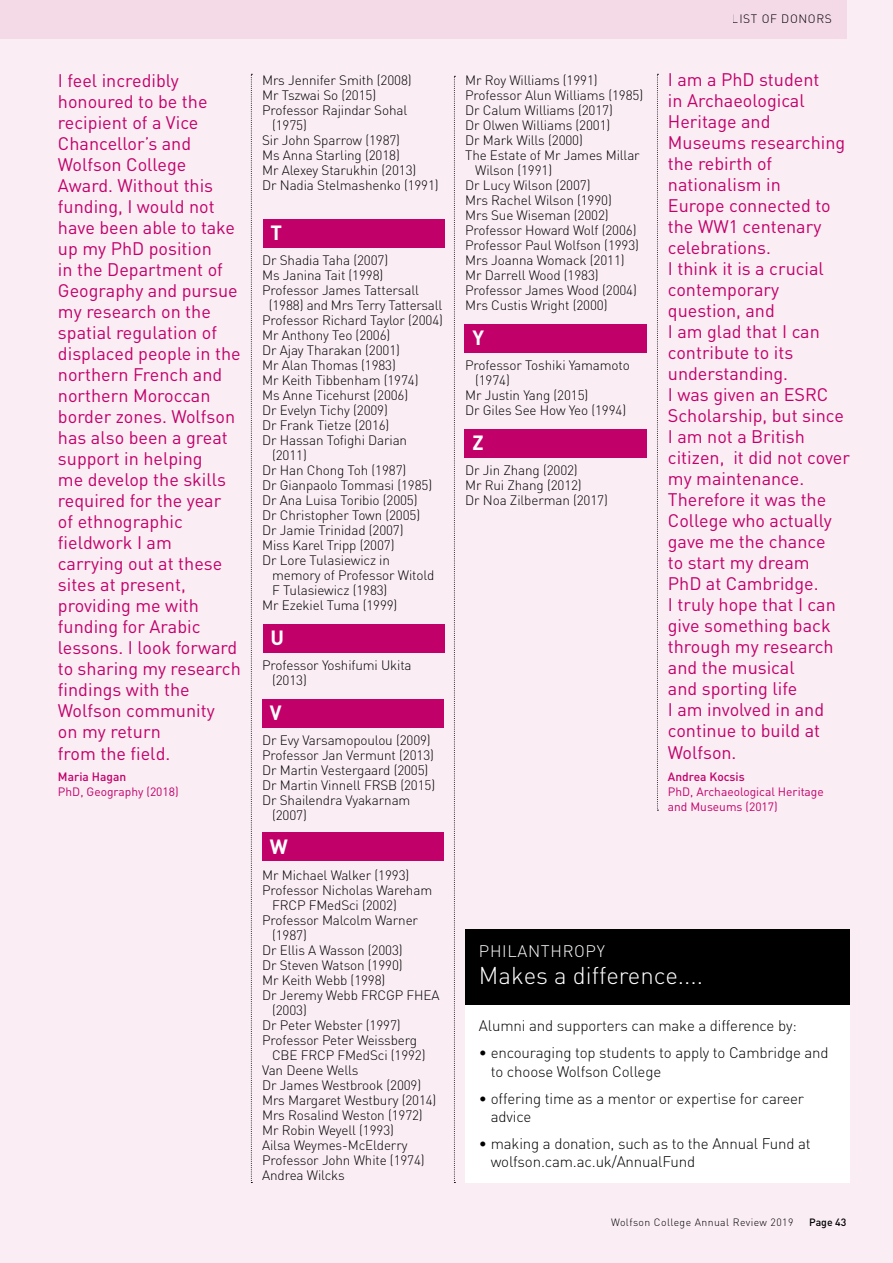
<style>
.page{position:relative;width:893px;height:1263px;background:#faedf4}
.page>*{position:absolute;margin:0;border:0;box-sizing:border-box;transform-origin:0 0}
.t1{font:300 24px "DINCE";color:#fff}
.t2{font:700 20.4px "DINCE";color:#fff}
.t3{font:18px/21px "DINCE";color:#c2006a}
.t4{font:300 16.5px "DINCE";letter-spacing:.04em;color:#fff}
.t5{font:300 15.15px/18.5px "DINCE";letter-spacing:-.01em;color:#000}
.t6{font:300 13.5px/15px "DINCE";letter-spacing:-.01em;color:#000}
.t7{font:12px/15px "DINCE";color:#c2006a}
.t8{font:500 12px "DINCE";color:#c2006a}
.t9{font:300 12px "DINCE";letter-spacing:.05em;color:#000}
.t10{font:300 10.5px "DINCE";letter-spacing:.04em;color:#000}
.t11{font:500 10.5px "DINCE";color:#000}
</style>
<div class="page">
<div style="left:0;top:0;width:846px;height:38px;background:#f4d9e7"></div>
<hr style="left:0;top:0;width:1px;height:38px;background:#f9eaf2">
<svg style="left:251px;top:74px;width:1px;height:1109px"></svg>
<svg style="left:454px;top:76px;width:1px;height:1107px"></svg>
<svg style="left:657px;top:74px;width:1px;height:737px"></svg>
<div style="left:465px;top:429px;width:182px;height:29px;background:#c2006a"></div>
<div style="left:465px;top:324px;width:182px;height:29px;background:#c2006a"></div>
<div style="left:465px;top:929px;width:384px;height:76px;background:#000"></div>
<div style="left:465px;top:1005px;width:384px;height:178px;background:#fff"></div>
<div style="left:263px;top:219px;width:182px;height:28px;background:#c2006a"></div>
<div style="left:263px;top:624px;width:182px;height:29px;background:#c2006a"></div>
<div style="left:262px;top:699px;width:182px;height:28px;background:#c2006a"></div>
<div style="left:262px;top:832px;width:182px;height:29px;background:#c2006a"></div>
<p class="t3" style="left:58px;top:69px;width:184px">I feel incredibly honoured to be the recipient of a Vice<br>Chancellor’s and<br>Wolfson College<br>Award. Without this funding, I would not have been able to take up my PhD position<br>in the Department of<br>Geography and pursue my research on the spatial regulation of displaced people in the northern French and northern Moroccan border zones. Wolfson has also been a great support in helping<br>me develop the skills required for the year of ethnographic fieldwork I am carrying out at these sites at present, providing me with funding for Arabic lessons. I look forward to sharing my research findings with the<br>Wolfson community<br>on my return<br>from the field.</p>
<p class="t8" style="left:58px;top:769px;width:70px">Maria Hagan</p>
<p class="t7" style="left:58px;top:784px;width:122px">PhD, Geography (2018)</p>
<p class="t6" style="left:262px;top:73px;width:151px">Mrs Jennifer Smith (2008)</p>
<p class="t6" style="left:262px;top:88px;width:116px">Mr Tszwai So (2015)</p>
<p class="t6" style="left:262px;top:103px;width:147px">Professor Rajindar Sohal</p>
<p class="t6" style="left:272px;top:118px;width:36px">(1975)</p>
<p class="t6" style="left:262px;top:133px;width:139px">Sir John Sparrow (1987)</p>
<p class="t6" style="left:262px;top:148px;width:139px">Ms Anna Starling (2018)</p>
<p class="t6" style="left:262px;top:163px;width:156px">Mr Alexey Starukhin (2013)</p>
<p class="t6" style="left:262px;top:178px;width:178px">Dr Nadia Stelmashenko (1991)</p>
<h2 class="t2" style="left:270px;top:219px;width:13px">T</h2>
<p class="t6" style="left:262px;top:253px;width:128px">Dr Shadia Taha (2007)</p>
<p class="t6" style="left:262px;top:268px;width:123px">Ms Janina Tait (1998)</p>
<p class="t6" style="left:262px;top:283px;width:158px">Professor James Tattersall</p>
<p class="t6" style="left:269px;top:298px;width:175px">(1988) and Mrs Terry Tattersall</p>
<p class="t6" style="left:262px;top:313px;width:182px">Professor Richard Taylor (2004)</p>
<p class="t6" style="left:262px;top:328px;width:130px">Mr Anthony Teo (2006)</p>
<p class="t6" style="left:262px;top:343px;width:139px">Dr Ajay Tharakan (2001)</p>
<p class="t6" style="left:262px;top:358px;width:135px">Mr Alan Thomas (1983)</p>
<p class="t6" style="left:262px;top:373px;width:158px">Mr Keith Tibbenham (1974)</p>
<p class="t6" style="left:262px;top:388px;width:148px">Ms Anne Ticehurst (2006)</p>
<p class="t6" style="left:262px;top:403px;width:127px">Dr Evelyn Tichy (2009)</p>
<p class="t6" style="left:262px;top:418px;width:129px">Dr Frank Tietze (2016)</p>
<p class="t6" style="left:262px;top:433px;width:147px">Dr Hassan Tofighi Darian</p>
<p class="t6" style="left:272px;top:448px;width:36px">(2011)</p>
<p class="t6" style="left:262px;top:463px;width:146px">Dr Han Chong Toh (1987)</p>
<p class="t6" style="left:262px;top:478px;width:172px">Dr Gianpaolo Tommasi (1985)</p>
<p class="t6" style="left:262px;top:493px;width:157px">Dr Ana Luisa Toribio (2005)</p>
<p class="t6" style="left:262px;top:508px;width:160px">Dr Christopher Town (2005)</p>
<p class="t6" style="left:262px;top:523px;width:143px">Dr Jamie Trinidad (2007)</p>
<p class="t6" style="left:262px;top:538px;width:134px">Miss Karel Tripp (2007)</p>
<p class="t6" style="left:262px;top:553px;width:129px">Dr Lore Tulasiewicz in</p>
<p class="t6" style="left:272px;top:568px;width:164px">memory of Professor Witold</p>
<p class="t6" style="left:272px;top:583px;width:117px">F Tulasiewicz (1983)</p>
<p class="t6" style="left:262px;top:598px;width:137px">Mr Ezekiel Tuma (1999)</p>
<h2 class="t2" style="left:270px;top:624px;width:15px">U</h2>
<p class="t6" style="left:272px;top:658px;width:141px;text-indent:-10px">Professor Yoshifumi Ukita (2013)</p>
<h2 class="t2" style="left:270px;top:699px;width:13px">V</h2>
<p class="t6" style="left:262px;top:733px;width:170px">Dr Evy Varsamopoulou (2009)</p>
<p class="t6" style="left:262px;top:748px;width:173px">Professor Jan Vermunt (2013)</p>
<p class="t6" style="left:262px;top:763px;width:168px">Dr Martin Vestergaard (2005)</p>
<p class="t6" style="left:262px;top:778px;width:175px">Dr Martin Vinnell FRSB (2015)</p>
<p class="t6" style="left:262px;top:793px;width:150px">Dr Shailendra Vyakarnam</p>
<p class="t6" style="left:272px;top:808px;width:36px">(2007)</p>
<h2 class="t2" style="left:270px;top:833px;width:20px">W</h2>
<p class="t6" style="left:262px;top:868px;width:149px">Mr Michael Walker (1993)</p>
<p class="t6" style="left:262px;top:883px;width:172px">Professor Nicholas Wareham</p>
<p class="t6" style="left:272px;top:898px;width:126px">FRCP FMedSci (2002)</p>
<p class="t6" style="left:262px;top:913px;width:157px">Professor Malcolm Warner</p>
<p class="t6" style="left:272px;top:928px;width:36px">(1987)</p>
<p class="t6" style="left:262px;top:943px;width:142px">Dr Ellis A Wasson (2003)</p>
<p class="t6" style="left:262px;top:958px;width:142px">Dr Steven Watson (1990)</p>
<p class="t6" style="left:262px;top:973px;width:125px">Mr Keith Webb (1998)</p>
<p class="t6" style="left:262px;top:988px;width:179px">Dr Jeremy Webb FRCGP FHEA</p>
<p class="t6" style="left:272px;top:1002px;width:36px">(2003)</p>
<p class="t6" style="left:262px;top:1017px;width:140px">Dr Peter Webster (1997)</p>
<p class="t6" style="left:262px;top:1032px;width:156px">Professor Peter Weissberg</p>
<p class="t6" style="left:272px;top:1047px;width:155px">CBE FRCP FMedSci (1992)</p>
<p class="t6" style="left:262px;top:1062px;width:98px">Van Deene Wells</p>
<p class="t6" style="left:262px;top:1077px;width:161px">Dr James Westbrook (2009)</p>
<p class="t6" style="left:262px;top:1092px;width:176px">Mrs Margaret Westbury (2014)</p>
<p class="t6" style="left:262px;top:1107px;width:162px">Mrs Rosalind Weston (1972)</p>
<p class="t6" style="left:262px;top:1122px;width:133px">Mr Robin Weyell (1993)</p>
<p class="t6" style="left:262px;top:1137px;width:147px">Ailsa Weymes-McElderry</p>
<p class="t6" style="left:262px;top:1152px;width:164px">Professor John White (1974)</p>
<p class="t6" style="left:262px;top:1167px;width:84px">Andrea Wilcks</p>
<p class="t6" style="left:465px;top:72px;width:134px">Mr Roy Williams (1991)</p>
<p class="t6" style="left:465px;top:87px;width:180px">Professor Alun Williams (1985)</p>
<p class="t6" style="left:465px;top:102px;width:149px">Dr Calum Williams (2017)</p>
<p class="t6" style="left:465px;top:117px;width:147px">Dr Olwen Williams (2001)</p>
<p class="t6" style="left:465px;top:132px;width:119px">Dr Mark Wills (2000)</p>
<p class="t6" style="left:465px;top:147px;width:176px">The Estate of Mr James Millar</p>
<p class="t6" style="left:475px;top:162px;width:79px">Wilson (1991)</p>
<p class="t6" style="left:465px;top:177px;width:127px">Dr Lucy Wilson (2007)</p>
<p class="t6" style="left:465px;top:192px;width:148px">Mrs Rachel Wilson (1990)</p>
<p class="t6" style="left:465px;top:207px;width:145px">Mrs Sue Wiseman (2002)</p>
<p class="t6" style="left:465px;top:222px;width:173px">Professor Howard Wolf (2006)</p>
<p class="t6" style="left:465px;top:237px;width:175px">Professor Paul Wolfson (1993)</p>
<p class="t6" style="left:465px;top:252px;width:161px">Mrs Joanna Womack (2011)</p>
<p class="t6" style="left:465px;top:267px;width:135px">Mr Darrell Wood (1983)</p>
<p class="t6" style="left:465px;top:282px;width:173px">Professor James Wood (2004)</p>
<p class="t6" style="left:465px;top:297px;width:144px">Mrs Custis Wright (2000)</p>
<h2 class="t2" style="left:472px;top:325px;width:13px">Y</h2>
<p class="t6" style="left:465px;top:357px;width:166px">Professor Toshiki Yamamoto</p>
<p class="t6" style="left:475px;top:372px;width:36px">(1974)</p>
<p class="t6" style="left:465px;top:387px;width:125px">Mr Justin Yang (2015)</p>
<p class="t6" style="left:465px;top:402px;width:162px">Dr Giles See How Yeo (1994)</p>
<h2 class="t2" style="left:472px;top:429px;width:13px">Z</h2>
<p class="t6" style="left:465px;top:462px;width:144px">Dr Jin Zhang (2002)<br>Mr Rui Zhang (2012)<br>Dr Noa Zilberman (2017)</p>
<p class="t9" style="left:732px;top:11px;width:101px">LIST OF DONORS</p>
<p class="t3" style="left:668px;top:68px;width:184px">I am a PhD student<br>in Archaeological<br>Heritage and<br>Museums researching the rebirth of nationalism in<br>Europe connected to the WW1 centenary celebrations.<br>I think it is a crucial contemporary question, and<br>I am glad that I can contribute to its understanding.<br>I was given an ESRC<br>Scholarship, but since<br>I am not a British citizen, it did not cover my maintenance.<br>Therefore it was the<br>College who actually gave me the chance<br>to start my dream<br>PhD at Cambridge.<br>I truly hope that I can give something back through my research and the musical<br>and sporting life<br>I am involved in and continue to build at<br>Wolfson.</p>
<p class="t8" style="left:668px;top:769px;width:78px">Andrea Kocsis</p>
<p class="t7" style="left:668px;top:784px;width:157px">PhD, Archaeological Heritage and Museums (2017)</p>
<p class="t4" style="left:479px;top:941px;width:127px">PHILANTHROPY</p>
<h1 class="t1" style="left:479px;top:960px;width:226px">Makes a difference....</h1>
<p class="t5" style="left:479px;top:1016px;width:319px">Alumni and supporters can make a difference by:</p>
<p class="t5" style="left:491px;top:1044px;width:339px;text-indent:-12px">• encouraging top students to apply to Cambridge and to choose Wolfson College</p>
<p class="t5" style="left:491px;top:1089px;width:315px;text-indent:-12px">• offering time as a mentor or expertise for career advice</p>
<p class="t5" style="left:491px;top:1134px;width:321px;text-indent:-12px">• making a donation, such as to the Annual Fund at wolfson.cam.ac.uk/AnnualFund</p>
<p class="t10" style="left:611px;top:1215px;width:184px">Wolfson College Annual Review 2019</p>
<p class="t11" style="left:809px;top:1215px;width:39px">Page 43</p>
</div>
